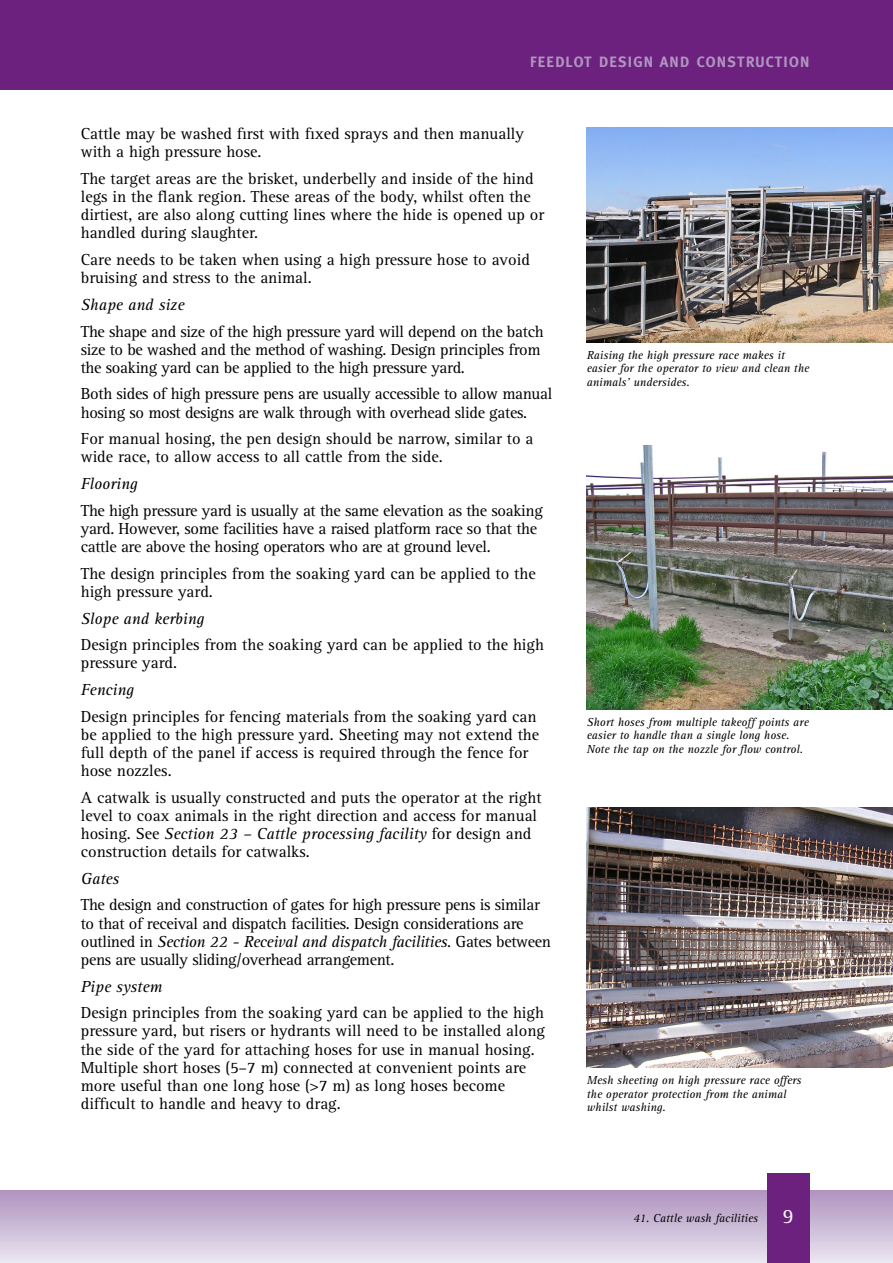
<style>
.page{position:relative;width:893px;height:1263px;background:#fff}
.page>*{position:absolute;margin:0;border:0;box-sizing:border-box;transform-origin:0 0}
.t1{font:21px "Rotis Serif";color:#fff}
.t2{font:16.5px/18.1px "Rotis Serif";color:#000}
.t3{font:16.5px/18.1px "Rotis Serif";letter-spacing:-.02em;color:#000}
.t4{font:italic 16.5px "Rotis Serif";color:#000}
.t5{font:700 15px "Meta";letter-spacing:.08em;color:#b195c0}
.t6{font:italic 12px/13.2px "Rotis Serif";color:#000}
.s1{font-style:italic}
</style>
<div class="page">
<div style="left:0;top:0;width:893px;height:89px;background:#6c217f"></div>
<div style="left:0;top:1191px;width:893px;height:72px;background:linear-gradient(to bottom,#af94bf,#eae4f0)"></div>
<div style="left:767px;top:1174px;width:42px;height:89px;background:#6c217f"></div>
<img style="left:587px;top:128px;width:306px;height:214px">
<img style="left:587px;top:445px;width:306px;height:264px">
<img style="left:587px;top:807px;width:306px;height:260px">
<p class="t5" style="left:530px;top:53px;width:281px">FEEDLOT DESIGN AND CONSTRUCTION</p>
<p class="t2" style="left:81px;top:125px;width:445px">Cattle may be washed first with fixed sprays and then manually with a high pressure hose.</p>
<p class="t2" style="left:81px;top:170px;width:465px">The target areas are the brisket, underbelly and inside of the hind legs in the flank region. These areas of the body, whilst often the dirtiest, are also along cutting lines where the hide is opened up or handled during slaughter.</p>
<p class="t2" style="left:81px;top:251px;width:451px">Care needs to be taken when using a high pressure hose to avoid bruising and stress to the animal.</p>
<p class="t4" style="left:81px;top:295px;width:105px">Shape and size</p>
<p class="t3" style="left:81px;top:322px;width:464px">The shape and size of the high pressure yard will depend on the batch size to be washed and the method of washing. Design principles from the soaking yard can be applied to the high pressure yard.</p>
<p class="t3" style="left:81px;top:385px;width:473px">Both sides of high pressure pens are usually accessible to allow manual hosing so most designs are walk through with overhead slide gates.</p>
<p class="t2" style="left:81px;top:430px;width:454px">For manual hosing, the pen design should be narrow, similar to a wide race, to allow access to all cattle from the side.</p>
<p class="t4" style="left:81px;top:474px;width:58px">Flooring</p>
<p class="t3" style="left:81px;top:502px;width:464px">The high pressure yard is usually at the same elevation as the soaking yard. However, some facilities have a raised platform race so that the cattle are above the hosing operators who are at ground level.</p>
<p class="t2" style="left:81px;top:565px;width:456px">The design principles from the soaking yard can be applied to the high pressure yard.</p>
<p class="t4" style="left:81px;top:609px;width:125px">Slope and kerbing</p>
<p class="t2" style="left:81px;top:636px;width:465px">Design principles from the soaking yard can be applied to the high pressure yard.</p>
<p class="t4" style="left:81px;top:680px;width:55px">Fencing</p>
<p class="t2" style="left:81px;top:707px;width:460px">Design principles for fencing materials from the soaking yard can be applied to the high pressure yard. Sheeting may not extend the full depth of the panel if access is required through the fence for hose nozzles.</p>
<p class="t2" style="left:81px;top:789px;width:462px">A catwalk is usually constructed and puts the operator at the right level to coax animals in the right direction and access for manual hosing. See <span class="s1">Section 23 – Cattle processing facility</span> for design and construction details for catwalks.</p>
<p class="t4" style="left:81px;top:869px;width:40px">Gates</p>
<p class="t3" style="left:81px;top:896px;width:472px">The design and construction of gates for high pressure pens is similar to that of receival and dispatch facilities. Design considerations are outlined in <span class="s1">Section 22 - Receival and dispatch facilities</span>. Gates between pens are usually sliding/overhead arrangement.</p>
<p class="t4" style="left:81px;top:977px;width:83px">Pipe system</p>
<p class="t2" style="left:81px;top:1004px;width:466px">Design principles from the soaking yard can be applied to the high pressure yard, but risers or hydrants will need to be installed along the side of the yard for attaching hoses for use in manual hosing.<br>Multiple short hoses (5–7 m) connected at convenient points are more useful than one long hose (&gt;7 m) as long hoses become difficult to handle and heavy to drag.</p>
<p class="t6" style="left:587px;top:349px;width:224px">Raising the high pressure race makes it easier for the operator to view and clean the animals’ undersides.</p>
<p class="t6" style="left:587px;top:716px;width:223px">Short hoses from multiple takeoff points are easier to handle than a single long hose.<br>Note the tap on the nozzle for flow control.</p>
<p class="t6" style="left:587px;top:1074px;width:216px">Mesh sheeting on high pressure race offers the operator protection from the animal whilst washing.</p>
<p class="t6" style="left:633px;top:1211px;width:126px">41. Cattle wash facilities</p>
<p class="t1" style="left:783px;top:1204px;width:12px">9</p>
</div>
